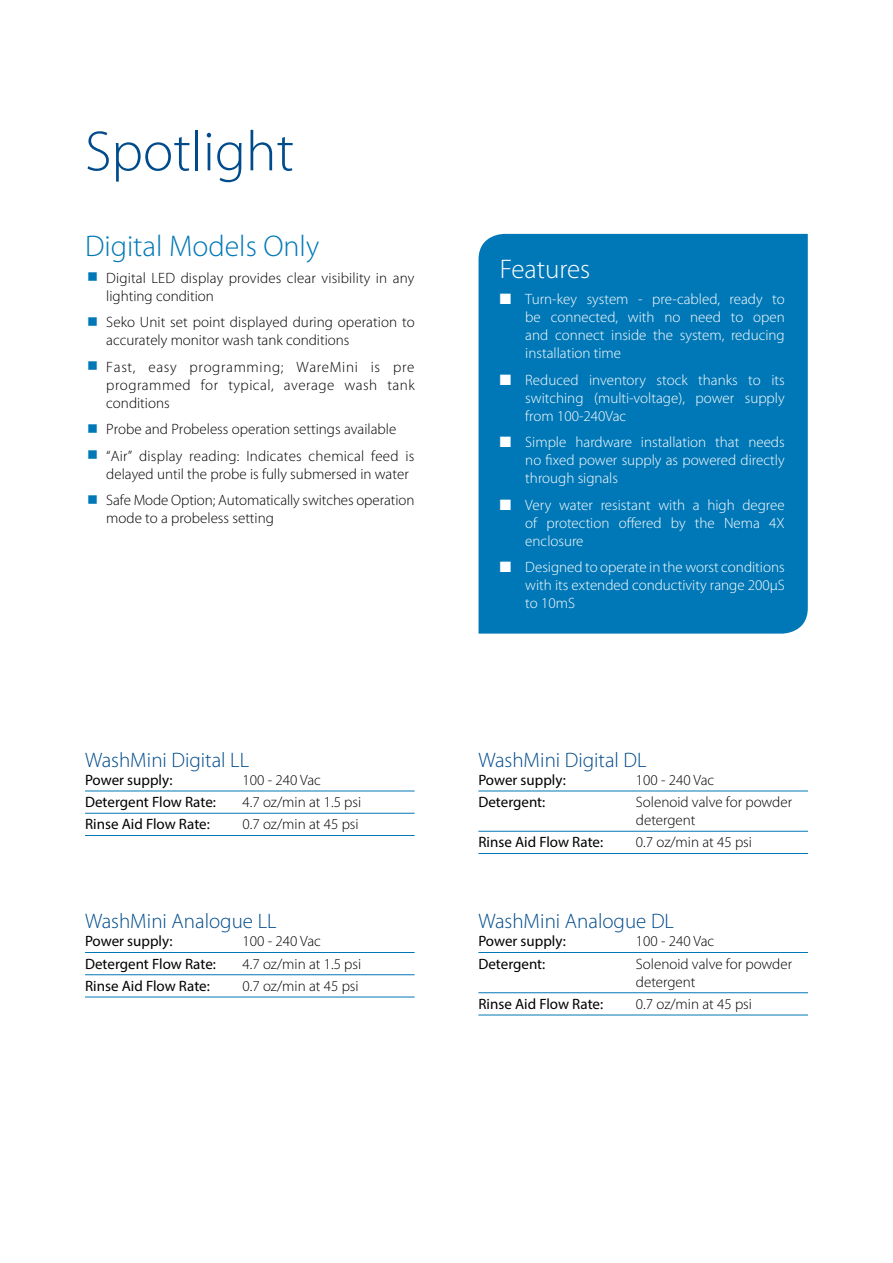
<style>
.page{position:relative;width:893px;height:1263px;background:#fff}
.page>*{position:absolute;margin:0;border:0;box-sizing:border-box;transform-origin:0 0}
.t1{font:300 57px "Myriad Pro";color:#004b8b}
.t2{font:300 30px "Myriad Pro";color:#0078b7}
.t3{font:300 27px "Myriad Pro";color:#fff}
.t4{font:300 21px "Myriad Pro";color:#004b8b}
.t5{font:300 15px/18px "Myriad Pro";color:#000}
.t6{font:300 15px/18px "Myriad Pro";color:#fff;text-align:justify}
.t7{font:15px "Myriad Pro";color:#000}
</style>
<div class="page">
<div style="left:479px;top:234px;width:329px;height:400px;background:#0078b7"></div>
<hr style="left:85px;top:791px;width:330px;height:1px;background:#0078b7">
<hr style="left:85px;top:813px;width:330px;height:1px;background:#0078b7">
<hr style="left:85px;top:835px;width:330px;height:1px;background:#0078b7">
<hr style="left:85px;top:952px;width:330px;height:1px;background:#0078b7">
<hr style="left:85px;top:974px;width:330px;height:1px;background:#0078b7">
<hr style="left:85px;top:997px;width:330px;height:1px;background:#0078b7">
<hr style="left:478px;top:791px;width:330px;height:1px;background:#0078b7">
<hr style="left:478px;top:831px;width:330px;height:1px;background:#0078b7">
<hr style="left:478px;top:853px;width:330px;height:1px;background:#0078b7">
<hr style="left:478px;top:952px;width:330px;height:1px;background:#0078b7">
<hr style="left:478px;top:992px;width:330px;height:1px;background:#0078b7">
<hr style="left:478px;top:1015px;width:330px;height:1px;background:#0078b7">
<h1 class="t1" style="left:85px;top:117px;width:211px">Spotlight</h1>
<h2 class="t2" style="left:85px;top:228px;width:236px">Digital Models Only</h2>
<p class="t5" style="left:106px;top:269px;width:310px">Digital LED display provides clear visibility in any lighting condition</p>
<p class="t5" style="left:106px;top:313px;width:310px">Seko Unit set point displayed during operation to accurately monitor wash tank conditions</p>
<p class="t5" style="left:106px;top:358px;width:310px;text-align:justify">Fast, easy programming; WareMini is pre programmed for typical, average wash tank conditions</p>
<p class="t5" style="left:106px;top:416px;width:310px;line-height:26.5px">Probe and Probeless operation settings available “Air” display reading: Indicates chemical feed is</p>
<p class="t5" style="left:106px;top:460px;width:310px;line-height:26.5px">delayed until the probe is fully submersed in water<br>Safe Mode Option; Automatically switches operation</p>
<p class="t5" style="left:106px;top:509px;width:169px">mode to a probeless setting</p>
<h3 class="t4" style="left:85px;top:747px;width:166px">WashMini Digital LL</h3>
<p class="t7" style="left:85px;top:770px;width:89px">Power supply:</p>
<p class="t5" style="left:243px;top:771px;width:80px">100 - 240 Vac</p>
<p class="t7" style="left:85px;top:793px;width:132px">Detergent Flow Rate:</p>
<p class="t5" style="left:243px;top:793px;width:120px">4.7 oz/min at 1.5 psi</p>
<p class="t7" style="left:85px;top:815px;width:126px">Rinse Aid Flow Rate:</p>
<p class="t5" style="left:243px;top:815px;width:118px">0.7 oz/min at 45 psi</p>
<h3 class="t4" style="left:85px;top:909px;width:193px">WashMini Analogue LL</h3>
<p class="t7" style="left:85px;top:932px;width:89px">Power supply:</p>
<p class="t5" style="left:243px;top:932px;width:80px">100 - 240 Vac</p>
<p class="t7" style="left:85px;top:954px;width:132px">Detergent Flow Rate:</p>
<p class="t5" style="left:243px;top:954px;width:120px">4.7 oz/min at 1.5 psi</p>
<p class="t7" style="left:85px;top:976px;width:126px">Rinse Aid Flow Rate:</p>
<p class="t5" style="left:243px;top:977px;width:118px">0.7 oz/min at 45 psi</p>
<h3 class="t3" style="left:500px;top:252px;width:92px">Features</h3>
<p class="t6" style="left:525px;top:290px;width:261px;text-indent:-26px">■ Turn-key system - pre-cabled, ready to be connected, with no need to open and connect inside the system, reducing installation time</p>
<p class="t6" style="left:525px;top:370px;width:261px;text-indent:-26px">■ Reduced inventory stock thanks to its switching (multi-voltage), power supply from 100-240Vac</p>
<p class="t6" style="left:525px;top:433px;width:261px;text-indent:-26px">■ Simple hardware installation that needs no fixed power supply as powered directly through signals</p>
<p class="t6" style="left:525px;top:495px;width:261px;text-indent:-26px">■ Very water resistant with a high degree of protection offered by the Nema 4X enclosure</p>
<p class="t6" style="left:525px;top:558px;width:261px;text-indent:-26px">■ Designed to operate in the worst conditions with its extended conductivity range 200μS to 10mS</p>
<h3 class="t4" style="left:478px;top:747px;width:170px">WashMini Digital DL</h3>
<p class="t7" style="left:478px;top:770px;width:89px">Power supply:</p>
<p class="t5" style="left:636px;top:771px;width:80px">100 - 240 Vac</p>
<p class="t7" style="left:478px;top:793px;width:68px">Detergent:</p>
<p class="t5" style="left:636px;top:793px;width:158px">Solenoid valve for powder detergent</p>
<p class="t7" style="left:478px;top:833px;width:126px">Rinse Aid Flow Rate:</p>
<p class="t5" style="left:636px;top:833px;width:118px">0.7 oz/min at 45 psi</p>
<h3 class="t4" style="left:478px;top:909px;width:197px">WashMini Analogue DL</h3>
<p class="t7" style="left:478px;top:932px;width:89px">Power supply:</p>
<p class="t5" style="left:636px;top:932px;width:80px">100 - 240 Vac</p>
<p class="t7" style="left:478px;top:954px;width:68px">Detergent:</p>
<p class="t5" style="left:636px;top:954px;width:158px">Solenoid valve for powder detergent</p>
<p class="t7" style="left:478px;top:994px;width:126px">Rinse Aid Flow Rate:</p>
<p class="t5" style="left:636px;top:995px;width:118px">0.7 oz/min at 45 psi</p>
</div>
